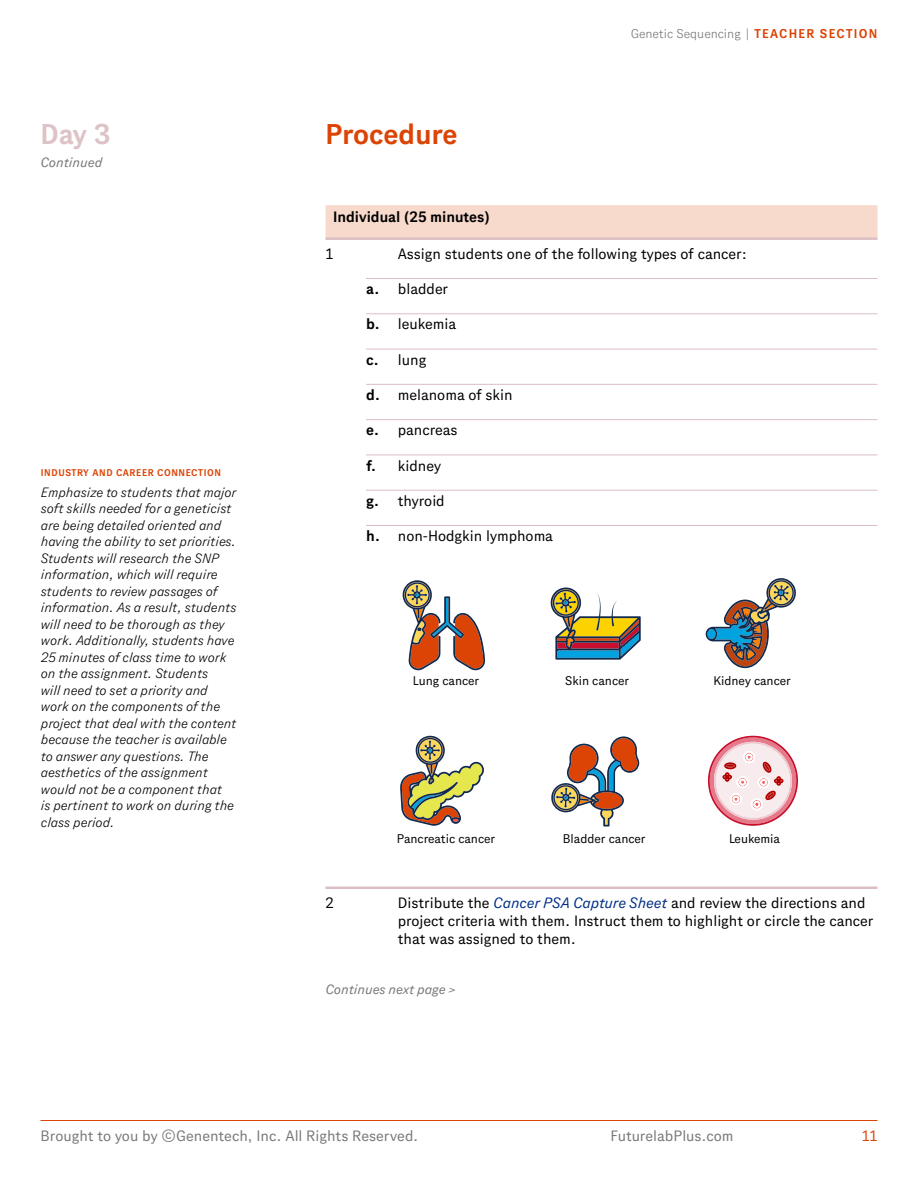
<style>
.page{position:relative;width:918px;height:1188px;background:#fff}
.page>*{position:absolute;margin:0;border:0;box-sizing:border-box;transform-origin:0 0}
.t1{font:700 28.5px "Gene Sans";color:#dc4405}
.t2{font:700 28.5px "Gene Sans";color:#ddc2c6}
.t3{font:15px/18px "Gene Sans";color:#000}
.t4{font:15px "Gene Sans";color:#77787b}
.t5{font:700 15px "Gene Sans";color:#000}
.t6{font:15px "Gene Sans";color:#dc4405}
.t7{font:italic 300 13.5px/16.5px "Gene Sans";color:#000}
.t8{font:italic 13.5px "Gene Sans";color:#77787b}
.t9{font:300 12.75px "Gene Sans";color:#77787b}
.t10{font:12.6px "Gene Sans";color:#000}
.t11{font:700 9.75px "Gene Sans";letter-spacing:.06em;color:#dc4405}
.s1{font-weight:700;color:#dc4405}
.s2{font-weight:700}
.s3{font-style:italic;color:#003087}
</style>
<div class="page">
<hr style="left:40px;top:1120px;width:838px;height:1px;background:#dc4405">
<svg style="left:550px;top:588px;width:91px;height:72px"></svg>
<svg style="left:551px;top:736px;width:88px;height:91px"></svg>
<svg style="left:708px;top:736px;width:90px;height:90px"></svg>
<svg style="left:706px;top:578px;width:90px;height:90px"></svg>
<svg style="left:400px;top:736px;width:84px;height:90px"></svg>
<svg style="left:402px;top:580px;width:83px;height:90px"></svg>
<div style="left:326px;top:205px;width:552px;height:33px;background:#f8dacd"></div>
<hr style="left:326px;top:237px;width:552px;height:3px;background:#dbbec2">
<hr style="left:366px;top:278px;width:512px;height:1px;background:#dbbec2">
<hr style="left:366px;top:313px;width:512px;height:1px;background:#dbbec2">
<hr style="left:366px;top:349px;width:512px;height:1px;background:#dbbec2">
<hr style="left:366px;top:384px;width:512px;height:1px;background:#dbbec2">
<hr style="left:366px;top:419px;width:512px;height:1px;background:#dbbec2">
<hr style="left:366px;top:454px;width:512px;height:1px;background:#dbbec2">
<hr style="left:366px;top:490px;width:512px;height:1px;background:#dbbec2">
<hr style="left:366px;top:525px;width:512px;height:1px;background:#dbbec2">
<hr style="left:326px;top:887px;width:552px;height:2px;background:#dbbec2">
<h1 class="t2" style="left:40px;top:118px;width:72px">Day 3</h1>
<p class="t8" style="left:40px;top:155px;width:63px">Continued</p>
<p class="t11" style="left:41px;top:467px;width:182px">INDUSTRY AND CAREER CONNECTION</p>
<p class="t7" style="left:41px;top:483px;width:197px">Emphasize to students that major soft skills needed for a geneticist are being detailed oriented and having the ability to set priorities.<br>Students will research the SNP information, which will require students to review passages of information. As a result, students will need to be thorough as they work. Additionally, students have<br>25 minutes of class time to work on the assignment. Students<br>will need to set a priority and work on the components of the project that deal with the content because the teacher is available to answer any questions. The aesthetics of the assignment would not be a component that<br>is pertinent to work on during the class period.</p>
<h1 class="t1" style="left:326px;top:118px;width:134px">Procedure</h1>
<p class="t5" style="left:333px;top:208px;width:158px">Individual (25 minutes)</p>
<p class="t9" style="left:631px;top:26px;width:248px">Genetic Sequencing | <span class="s1">TEACHER SECTION</span></p>
<p class="t3" style="left:326px;top:244px;width:9px">1</p>
<p class="t3" style="left:398px;top:244px;width:351px">Assign students one of the following types of cancer:</p>
<p class="t3" style="left:366px;top:280px;width:84px"><span class="s2">a.</span> bladder</p>
<p class="t3" style="left:366px;top:315px;width:92px"><span class="s2">b.</span> leukemia</p>
<p class="t3" style="left:366px;top:350px;width:62px"><span class="s2">c.</span> lung</p>
<p class="t3" style="left:366px;top:385px;width:148px"><span class="s2">d.</span> melanoma of skin</p>
<p class="t3" style="left:366px;top:421px;width:93px"><span class="s2">e.</span> pancreas</p>
<p class="t3" style="left:366px;top:456px;width:76px"><span class="s2">f.</span> kidney</p>
<p class="t3" style="left:366px;top:491px;width:80px"><span class="s2">g.</span> thyroid</p>
<p class="t3" style="left:366px;top:527px;width:189px"><span class="s2">h.</span> non-Hodgkin lymphoma</p>
<p class="t10" style="left:413px;top:674px;width:68px">Lung cancer</p>
<p class="t10" style="left:565px;top:674px;width:65px">Skin cancer</p>
<p class="t10" style="left:713px;top:674px;width:79px">Kidney cancer</p>
<p class="t10" style="left:397px;top:831px;width:100px">Pancreatic cancer</p>
<p class="t10" style="left:563px;top:831px;width:84px">Bladder cancer</p>
<p class="t10" style="left:729px;top:831px;width:53px">Leukemia</p>
<p class="t3" style="left:326px;top:893px;width:10px">2</p>
<p class="t3" style="left:398px;top:893px;width:477px">Distribute the <span class="s3">Cancer PSA Capture Sheet</span> and review the directions and project criteria with them. Instruct them to highlight or circle the cancer that was assigned to them.</p>
<p class="t8" style="left:326px;top:981px;width:131px">Continues next page &gt;</p>
<p class="t4" style="left:40px;top:1127px;width:379px">Brought to you by ©Genentech, Inc. All Rights Reserved.</p>
<p class="t4" style="left:610px;top:1127px;width:125px">FuturelabPlus.com</p>
<p class="t6" style="left:862px;top:1127px;width:17px">11</p>
</div>
